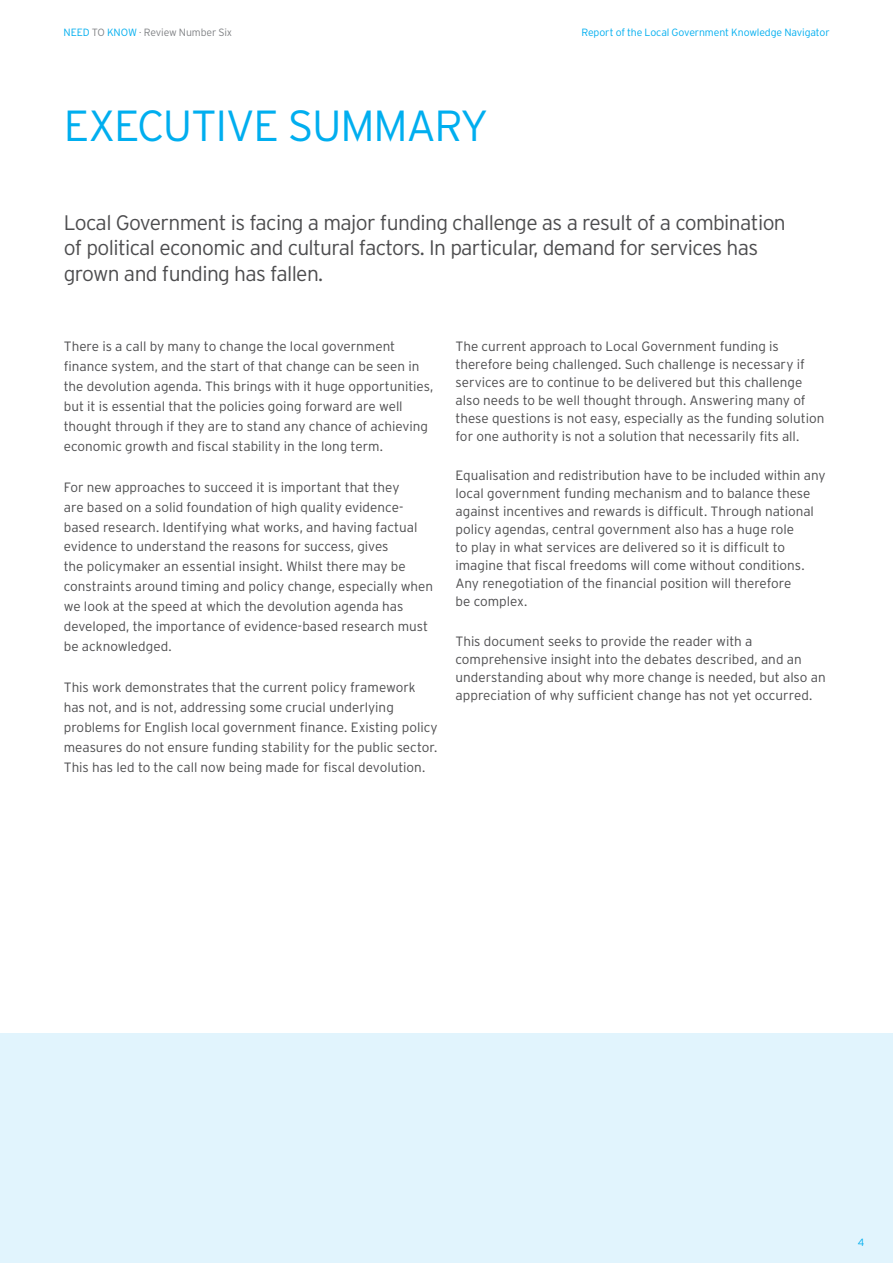
<style>
.page{position:relative;width:893px;height:1263px;background:#fff}
.page>*{position:absolute;margin:0;border:0;box-sizing:border-box;transform-origin:0 0}
.t1{font:300 43.5px "Interstate";letter-spacing:-.03em;color:#00aeef}
.t2{font:300 21px/25.5px "Interstate";letter-spacing:-.03em;color:#4d4d4f}
.t3{font:300 13.5px/20px "Interstate";color:#4d4d4f}
.t4{font:300 10.5px "Interstate";letter-spacing:-.01em;color:#00aeef}
.t5{font:300 10.5px "Interstate";letter-spacing:-.015em;color:#808285}
.s1{color:#00aeef}
.s2{font-family:"Times";font-weight:400}
</style>
<div class="page">
<div style="left:0;top:1033px;width:893px;height:230px;background:#e1f4fd"></div>
<p class="t5" style="left:64px;top:27px;width:170px"><span class="s1">NEED</span> TO <span class="s1">KNOW</span> <span class="s2">·</span> Review Number Six</p>
<p class="t4" style="left:581px;top:27px;width:250px">Report of the Local Government Knowledge Navigator</p>
<h1 class="t1" style="left:64px;top:102px;width:426px">EXECUTIVE SUMMARY</h1>
<h2 class="t2" style="left:64px;top:209px;width:724px">Local Government is facing a major funding challenge as a result of a combination of political economic and cultural factors. In particular, demand for services has grown and funding has fallen.</h2>
<p class="t3" style="left:64px;top:336px;width:371px">There is a call by many to change the local government finance system, and the start of that change can be seen in the devolution agenda. This brings with it huge opportunities, but it is essential that the policies going forward are well thought through if they are to stand any chance of achieving economic growth and fiscal stability in the long term.</p>
<p class="t3" style="left:64px;top:477px;width:371px">For new approaches to succeed it is important that they<br>are based on a solid foundation of high quality evidence&shy;based research. Identifying what works, and having factual evidence to understand the reasons for success, gives<br>the policymaker an essential insight. Whilst there may be constraints around timing and policy change, especially when we look at the speed at which the devolution agenda has developed, the importance of evidence-based research must be acknowledged.</p>
<p class="t3" style="left:64px;top:677px;width:375px">This work demonstrates that the current policy framework has not, and is not, addressing some crucial underlying problems for English local government finance. Existing policy measures do not ensure funding stability for the public sector.<br>This has led to the call now being made for fiscal devolution.</p>
<p class="t3" style="left:455px;top:337px;width:370px;line-height:18px">The current approach to Local Government funding is therefore being challenged. Such challenge is necessary if services are to continue to be delivered but this challenge also needs to be well thought through. Answering many of these questions is not easy, especially as the funding solution for one authority is not a solution that necessarily fits all.</p>
<p class="t3" style="left:455px;top:466px;width:372px;line-height:18px">Equalisation and redistribution have to be included within any local government funding mechanism and to balance these against incentives and rewards is difficult. Through national policy agendas, central government also has a huge role<br>to play in what services are delivered so it is difficult to imagine that fiscal freedoms will come without conditions.<br>Any renegotiation of the financial position will therefore<br>be complex.</p>
<p class="t3" style="left:455px;top:632px;width:372px;line-height:18px">This document seeks to provide the reader with a comprehensive insight into the debates described, and an understanding about why more change is needed, but also an appreciation of why sufficient change has not yet occurred.</p>
<p class="t4" style="left:858px;top:1236px;width:8px">4</p>
</div>
